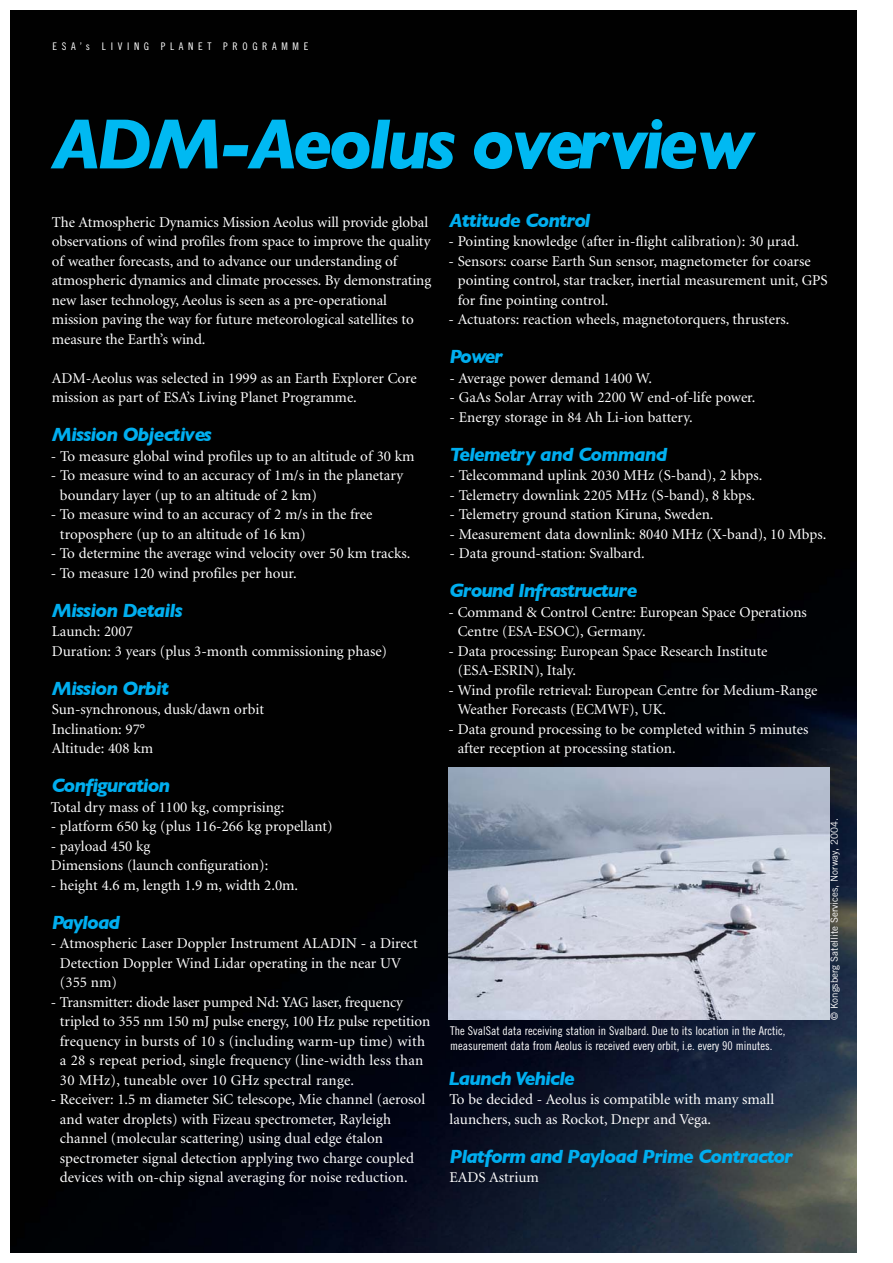
<style>
.page{position:relative;width:893px;height:1263px;background:#fff}
.page>*{position:absolute;margin:0;border:0;box-sizing:border-box;transform-origin:0 0}
.t1{font:italic 700 72px "Gill Sans";letter-spacing:-.055em;color:#00b9f2}
.t2{font:italic 700 19.5px "Gill Sans";letter-spacing:-.05em;color:#00aeef}
.t3{font:15px/19.5px "Minion";color:#fff}
.t4{font:12px/14.4px "Trade Gothic Cond Eighteen";color:#fff}
.t5{font:10.5px "Trade Gothic Cond Eighteen";letter-spacing:.445em;color:#fff}
.t6{font:9.75px "Trade Gothic";color:#fff}
</style>
<div class="page">
<img style="left:10px;top:10px;width:846px;height:1242px">
<img style="left:448px;top:768px;width:381px;height:252px">
<p class="t5" style="left:52px;top:42px;width:257px">ESA’s LIVING PLANET PROGRAMME</p>
<h1 class="t1" style="left:52px;top:102px;width:702px">ADM-Aeolus overview</h1>
<p class="t3" style="left:52px;top:214px;width:381px">The Atmospheric Dynamics Mission Aeolus will provide global observations of wind profiles from space to improve the quality of weather forecasts, and to advance our understanding of atmospheric dynamics and climate processes. By demonstrating new laser technology, Aeolus is seen as a pre-operational mission paving the way for future meteorological satellites to measure the Earth’s wind.</p>
<p class="t3" style="left:52px;top:370px;width:366px">ADM-Aeolus was selected in 1999 as an Earth Explorer Core mission as part of ESA’s Living Planet Programme.</p>
<h2 class="t2" style="left:52px;top:423px;width:162px">Mission Objectives</h2>
<p class="t3" style="left:51px;top:448px;width:365px">- To measure global wind profiles up to an altitude of 30 km</p>
<p class="t3" style="left:60px;top:467px;width:344px;text-indent:-9px">- To measure wind to an accuracy of 1m/s in the planetary boundary layer (up to an altitude of 2 km)</p>
<p class="t3" style="left:60px;top:506px;width:314px;text-indent:-9px">- To measure wind to an accuracy of 2 m/s in the free troposphere (up to an altitude of 16 km)</p>
<p class="t3" style="left:51px;top:545px;width:361px">- To determine the average wind velocity over 50 km tracks.</p>
<p class="t3" style="left:51px;top:565px;width:247px">- To measure 120 wind profiles per hour.</p>
<h2 class="t2" style="left:52px;top:599px;width:132px">Mission Details</h2>
<p class="t3" style="left:52px;top:623px;width:337px">Launch: 2007<br>Duration: 3 years (plus 3-month commissioning phase)</p>
<h2 class="t2" style="left:52px;top:677px;width:119px">Mission Orbit</h2>
<p class="t3" style="left:52px;top:701px;width:214px">Sun-synchronous, dusk/dawn orbit<br>Inclination: 97°<br>Altitude: 408 km</p>
<h2 class="t2" style="left:52px;top:774px;width:120px">Configuration</h2>
<p class="t3" style="left:51px;top:799px;width:235px">Total dry mass of 1100 kg, comprising:</p>
<p class="t3" style="left:51px;top:818px;width:283px">- platform 650 kg (plus 116-266 kg propellant)</p>
<p class="t3" style="left:51px;top:838px;width:219px">- payload 450 kg<br>Dimensions (launch configuration):</p>
<p class="t3" style="left:51px;top:877px;width:249px">- height 4.6 m, length 1.9 m, width 2.0m.</p>
<h2 class="t2" style="left:52px;top:911px;width:70px">Payload</h2>
<p class="t3" style="left:60px;top:935px;width:359px;text-indent:-9px">- Atmospheric Laser Doppler Instrument ALADIN - a Direct<br>Detection Doppler Wind Lidar operating in the near UV (355 nm)</p>
<p class="t3" style="left:60px;top:994px;width:372px;text-indent:-9px">- Transmitter: diode laser pumped Nd: YAG laser, frequency tripled to 355 nm 150 mJ pulse energy, 100 Hz pulse repetition frequency in bursts of 10 s (including warm-up time) with a 28 s repeat period, single frequency (line-width less than 30 MHz), tuneable over 10 GHz spectral range.</p>
<p class="t3" style="left:60px;top:1091px;width:366px;text-indent:-9px">- Receiver: 1.5 m diameter SiC telescope, Mie channel (aerosol and water droplets) with Fizeau spectrometer, Rayleigh channel (molecular scattering) using dual edge étalon spectrometer signal detection applying two charge coupled devices with on-chip signal averaging for noise reduction.</p>
<h2 class="t2" style="left:449px;top:209px;width:142px">Attitude Control</h2>
<p class="t3" style="left:448px;top:233px;width:352px">- Pointing knowledge (after in-flight calibration): 30 µrad.</p>
<p class="t3" style="left:458px;top:253px;width:371px;text-indent:-9px">- Sensors: coarse Earth Sun sensor, magnetometer for coarse pointing control, star tracker, inertial measurement unit, GPS for fine pointing control.</p>
<p class="t3" style="left:448px;top:311px;width:342px">- Actuators: reaction wheels, magnetotorquers, thrusters.</p>
<h2 class="t2" style="left:449px;top:345px;width:55px">Power</h2>
<p class="t3" style="left:449px;top:370px;width:204px">- Average power demand 1400 W.</p>
<p class="t3" style="left:449px;top:389px;width:307px">- GaAs Solar Array with 2200 W end-of-life power.</p>
<p class="t3" style="left:449px;top:409px;width:245px">- Energy storage in 84 Ah Li-ion battery.</p>
<h2 class="t2" style="left:449px;top:443px;width:219px">Telemetry and Command</h2>
<p class="t3" style="left:449px;top:467px;width:314px">- Telecommand uplink 2030 MHz (S-band), 2 kbps.</p>
<p class="t3" style="left:449px;top:487px;width:307px">- Telemetry downlink 2205 MHz (S-band), 8 kbps.</p>
<p class="t3" style="left:449px;top:506px;width:265px">- Telemetry ground station Kiruna, Sweden.</p>
<p class="t3" style="left:449px;top:526px;width:378px">- Measurement data downlink: 8040 MHz (X-band), 10 Mbps.</p>
<p class="t3" style="left:449px;top:545px;width:196px">- Data ground-station: Svalbard.</p>
<h2 class="t2" style="left:449px;top:579px;width:189px">Ground Infrastructure</h2>
<p class="t3" style="left:458px;top:604px;width:350px;text-indent:-9px">- Command &amp; Control Centre: European Space Operations<br>Centre (ESA-ESOC), Germany.</p>
<p class="t3" style="left:458px;top:643px;width:311px;text-indent:-9px">- Data processing: European Space Research Institute (ESA-ESRIN), Italy.</p>
<p class="t3" style="left:458px;top:682px;width:361px;text-indent:-9px">- Wind profile retrieval: European Centre for Medium-Range<br>Weather Forecasts (ECMWF), UK.</p>
<p class="t3" style="left:458px;top:721px;width:352px;text-indent:-9px">- Data ground processing to be completed within 5 minutes after reception at processing station.</p>
<p class="t4" style="left:450px;top:1025px;width:337px">The SvalSat data receiving station in Svalbard. Due to its location in the Arctic, measurement data from Aeolus is received every orbit, i.e. every 90 minutes.</p>
<h2 class="t2" style="left:448px;top:1067px;width:128px">Launch Vehicle</h2>
<p class="t3" style="left:449px;top:1091px;width:326px">To be decided - Aeolus is compatible with many small launchers, such as Rockot, Dnepr and Vega.</p>
<h2 class="t2" style="left:449px;top:1145px;width:344px">Platform and Payload Prime Contractor</h2>
<p class="t3" style="left:449px;top:1169px;width:91px">EADS Astrium</p>
<p class="t6" style="left:830px;top:1020px;width:203px;rotate:-90deg">© Kongsberg Satellite Services, Norway, 2004.</p>
</div>
